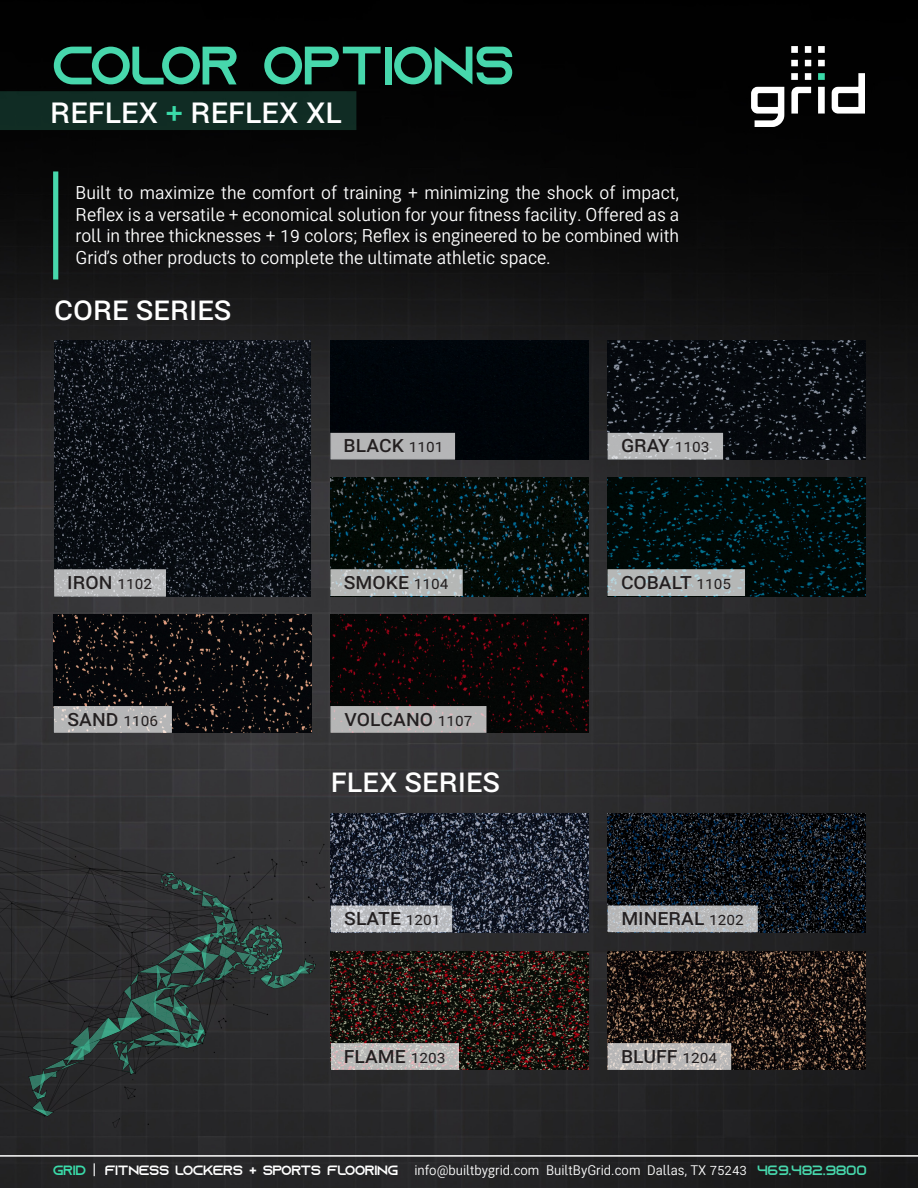
<style>
.page{position:relative;width:918px;height:1188px;background:#fff}
.page>*{position:absolute;margin:0;border:0;box-sizing:border-box;transform-origin:0 0}
.t1{font:54px "Azonix";letter-spacing:-.025em;color:#47d7ac}
.Subtitle{font:600 28.5px "Bert Sans";color:#fff}
.H2_-_HEADER_DESCRIPT{font:600 27px "Bert Sans";color:#fff}
.Description{font:18px/21.6px "Bert Sans";color:#fff;text-align:justify}
.t2{font:600 18px "Bert Sans";color:#231f20}
.t3{font:13.5px "Bert Sans";color:#fff}
.t4{font:13.5px "Azonix";color:#3adba9}
.s1{color:#3adba9}
.s2{font-weight:500;font-size:15px}
.s3{font-family:"Azonix"}
.s4{font-family:"Azonix";color:#47d7ac}
</style>
<div class="page">
<img style="left:0;top:0;width:918px;height:1188px">
<svg style="left:94px;top:1163px;width:1px;height:13px"></svg>
<div style="left:0;top:91px;width:356px;height:39px;background:#102c24"></div>
<svg style="left:53px;top:171px;width:5px;height:108px"></svg>
<img style="left:752px;top:47px;width:113px;height:80px">
<hr style="left:0;top:1155px;width:918px;height:2px;background:#fff">
<img style="left:607px;top:951px;width:258px;height:119px">
<img style="left:607px;top:814px;width:258px;height:118px">
<svg style="left:608px;top:1043px;width:123px;height:27px;background:#bfbcbb"></svg>
<svg style="left:608px;top:906px;width:150px;height:26px;background:#b9babc"></svg>
<img style="left:403px;top:814px;width:186px;height:118px">
<img style="left:403px;top:951px;width:186px;height:119px">
<svg style="left:403px;top:906px;width:49px;height:26px"></svg>
<svg style="left:403px;top:1043px;width:56px;height:27px;background:#bfbbba"></svg>
<img style="left:0;top:791px;width:403px;height:337px">
<img style="left:607px;top:477px;width:258px;height:119px">
<img style="left:607px;top:341px;width:258px;height:119px">
<svg style="left:608px;top:569px;width:137px;height:27px;background:#b3b7b8"></svg>
<svg style="left:608px;top:433px;width:115px;height:27px;background:#b5b6b7"></svg>
<img style="left:330px;top:614px;width:258px;height:119px">
<img style="left:330px;top:477px;width:258px;height:119px">
<div style="left:330px;top:341px;width:258px;height:119px;background:#00050a"></div>
<div style="left:330px;top:706px;width:157px;height:27px;background:#b6b6b6"></div>
<svg style="left:330px;top:569px;width:133px;height:27px;background:#b4b8b7"></svg>
<div style="left:330px;top:433px;width:125px;height:27px;background:#b5b6b7"></div>
<img style="left:54px;top:614px;width:258px;height:119px">
<svg style="left:54px;top:706px;width:118px;height:27px;background:#b7b7b7"></svg>
<img style="left:54px;top:341px;width:257px;height:256px">
<svg style="left:54px;top:569px;width:112px;height:28px;background:#b5b6b8"></svg>
<p class="t1" style="left:52px;top:42px;width:465px">COLOR OPTIONS</p>
<p class="Subtitle" style="left:50px;top:92px;width:293px">REFLEX <span class="s1">+</span> REFLEX XL</p>
<p class="Description" style="left:76px;top:182px;width:605px">Built to maximize the comfort of training + minimizing the shock of impact, Reflex is a versatile + economical solution for your fitness facility. Offered as a roll in three thicknesses + 19 colors; Reflex is engineered to be combined with Grid’s other products to complete the ultimate athletic space.</p>
<p class="H2_-_HEADER_DESCRIPT" style="left:54px;top:290px;width:179px">CORE SERIES</p>
<p class="t2" style="left:67px;top:569px;width:86px">IRON <span class="s2">1102</span></p>
<p class="t2" style="left:68px;top:706px;width:92px">SAND <span class="s2">1106</span></p>
<p class="t2" style="left:344px;top:433px;width:102px">BLACK <span class="s2">1101</span></p>
<p class="t2" style="left:344px;top:569px;width:106px">SMOKE <span class="s2">1104</span></p>
<p class="t2" style="left:345px;top:706px;width:130px">VOLCANO <span class="s2">1107</span></p>
<p class="H2_-_HEADER_DESCRIPT" style="left:331px;top:763px;width:171px">FLEX SERIES</p>
<p class="t2" style="left:621px;top:433px;width:90px">GRAY <span class="s2">1103</span></p>
<p class="t2" style="left:621px;top:569px;width:112px">COBALT <span class="s2">1105</span></p>
<p class="t2" style="left:344px;top:906px;width:98px">SLATE <span class="s2">1201</span></p>
<p class="t2" style="left:621px;top:906px;width:124px">MINERAL <span class="s2">1202</span></p>
<p class="t2" style="left:344px;top:1043px;width:103px">FLAME <span class="s2">1203</span></p>
<p class="t2" style="left:621px;top:1043px;width:98px">BLUFF <span class="s2">1204</span></p>
<p class="t4" style="left:53px;top:1164px;width:35px">GRID</p>
<p class="t3" style="left:105px;top:1160px;width:764px"><span class="s3">FITNESS LOCKERS + SPORTS FLOORING</span> info@builtbygrid.com BuiltByGrid.com Dallas, TX 75243 <span class="s4">469.482.9800</span></p>
</div>
